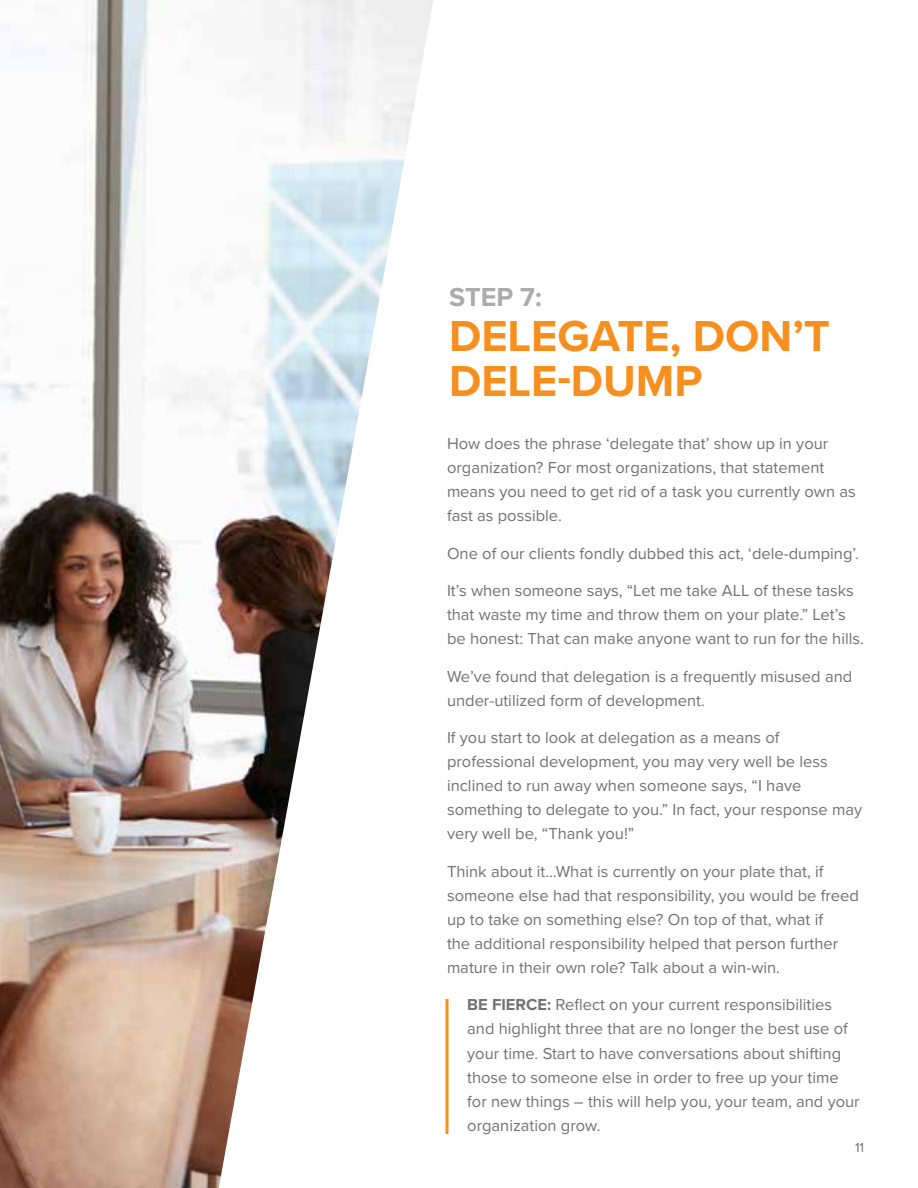
<style>
.page{position:relative;width:918px;height:1188px;background:#fff}
.page>*{position:absolute;margin:0;border:0;box-sizing:border-box;transform-origin:0 0}
.t1{font:700 45px/45px "Proxima Nova";color:#f78f1e}
.t2{font:700 27px "Proxima Nova";color:#adaaac}
.t3{font:16.5px/24px "Proxima Nova";color:#727174}
.t4{font:13.5px "Proxima Nova";color:#727174}
.s1{font-weight:700}
</style>
<div class="page">
<img style="left:0;top:0;width:219px;height:1188px">
<svg style="left:219px;top:0;width:230px;height:1186px"></svg>
<hr style="left:446px;top:999px;width:2px;height:135px;background:#f78f1e">
<h2 class="t2" style="left:449px;top:277px;width:94px">STEP 7:</h2>
<h1 class="t1" style="left:449px;top:313px;width:382px">DELEGATE, DON’T<br>DELE-DUMP</h1>
<p class="t3" style="left:447px;top:431px;width:410px">How does the phrase ‘delegate that’ show up in your organization? For most organizations, that statement means you need to get rid of a task you currently own as fast as possible.</p>
<p class="t3" style="left:447px;top:541px;width:413px">One of our clients fondly dubbed this act, ‘dele-dumping’.</p>
<p class="t3" style="left:447px;top:578px;width:418px">It’s when someone says, “Let me take ALL of these tasks that waste my time and throw them on your plate.” Let’s be honest: That can make anyone want to run for the hills.</p>
<p class="t3" style="left:447px;top:664px;width:407px">We’ve found that delegation is a frequently misused and under-utilized form of development.</p>
<p class="t3" style="left:447px;top:725px;width:417px">If you start to look at delegation as a means of professional development, you may very well be less inclined to run away when someone says, “I have something to delegate to you.” In fact, your response may very well be, “Thank you!”</p>
<p class="t3" style="left:447px;top:859px;width:413px">Think about it…What is currently on your plate that, if someone else had that responsibility, you would be freed up to take on something else? On top of that, what if<br>the additional responsibility helped that person further mature in their own role? Talk about a win-win.</p>
<p class="t3" style="left:467px;top:992px;width:394px"><span class="s1">BE FIERCE:</span> Reflect on your current responsibilities and highlight three that are no longer the best use of your time. Start to have conversations about shifting those to someone else in order to free up your time for new things – this will help you, your team, and your organization grow.</p>
<p class="t4" style="left:855px;top:1138px;width:11px">11</p>
</div>
